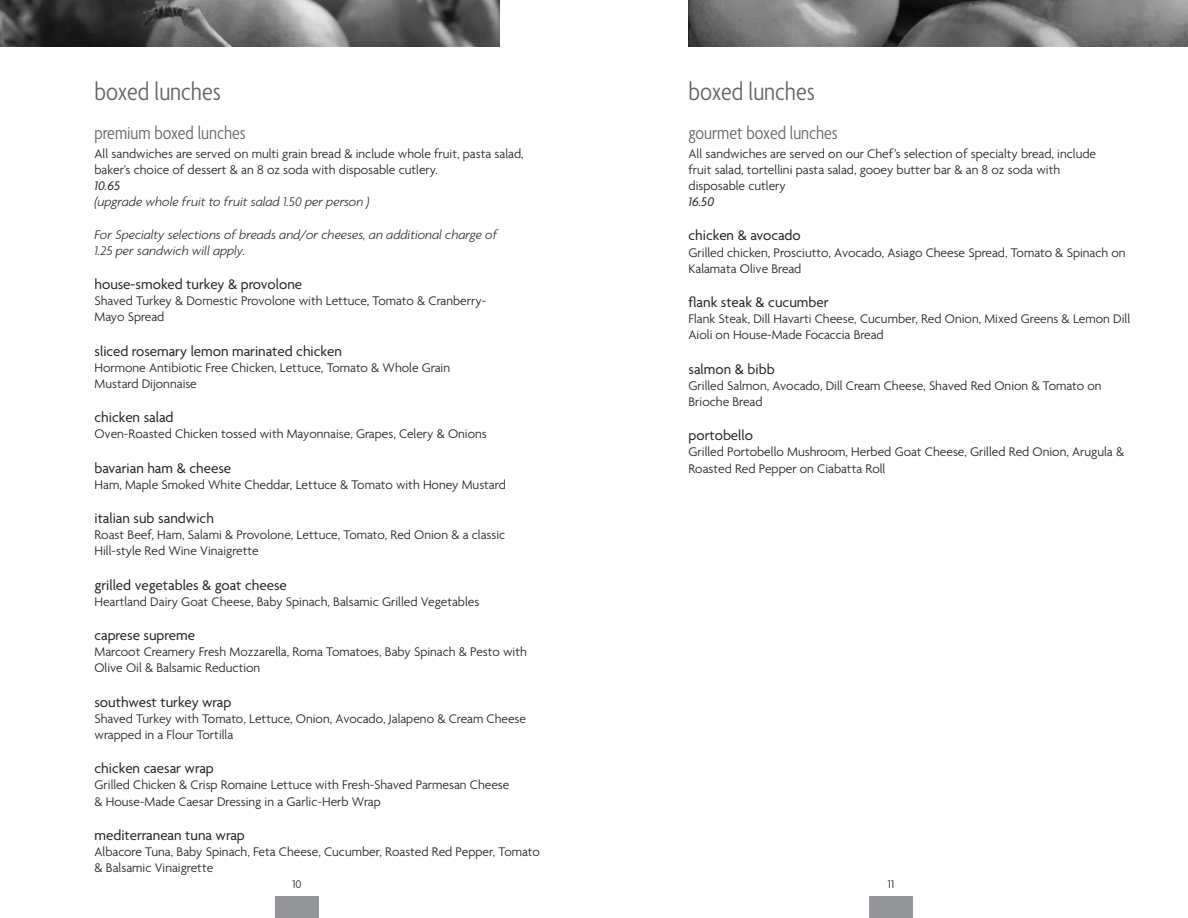
<style>
.page{position:relative;width:1188px;height:918px;background:#fff}
.page>*{position:absolute;margin:0;border:0;box-sizing:border-box;transform-origin:0 0}
.HEADS_1{font:300 condensed 27px "Agenda";color:#636366}
.HEADS_2{font:300 condensed 19.5px "Agenda";color:#636366}
.HEADS_3{font:15px "Agenda";color:#231f20}
.TEXT{font:300 13.5px/16.2px "Agenda";color:#231f20}
.ITALIC{font:italic 300 13.5px "Agenda";color:#231f20}
.PRICE{font:italic 13.5px "Agenda";color:#231f20}
.t1{font:300 12px "Agenda";color:#231f20}
</style>
<div class="page">
<div style="left:275px;top:896px;width:44px;height:22px;background:#939598"></div>
<div style="left:869px;top:896px;width:44px;height:22px;background:#939598"></div>
<img style="left:688px;top:0;width:500px;height:46px">
<img style="left:0;top:0;width:500px;height:46px">
<p class="HEADS_1" style="left:94px;top:77px;width:128px">boxed lunches</p>
<p class="HEADS_2" style="left:94px;top:122px;width:153px">premium boxed lunches</p>
<p class="TEXT" style="left:94px;top:146px;width:431px">All sandwiches are served on multi grain bread &amp; include whole fruit, pasta salad, baker’s choice of dessert &amp; an 8 oz soda with disposable cutlery.</p>
<p class="PRICE" style="left:94px;top:178px;width:27px">10.65</p>
<p class="ITALIC" style="left:94px;top:194px;width:277px">(upgrade whole fruit to fruit salad 1.50 per person )</p>
<p class="ITALIC" style="left:94px;top:226px;width:404px">For Specialty selections of breads and/or cheeses, an additional charge of</p>
<p class="ITALIC" style="left:94px;top:242px;width:152px">1.25 per sandwich will apply.</p>
<p class="HEADS_3" style="left:94px;top:276px;width:209px">house-smoked turkey &amp; provolone</p>
<p class="TEXT" style="left:94px;top:294px;width:393px">Shaved Turkey &amp; Domestic Provolone with Lettuce, Tomato &amp; Cranberry-</p>
<p class="TEXT" style="left:94px;top:310px;width:71px">Mayo Spread</p>
<p class="HEADS_3" style="left:94px;top:343px;width:249px">sliced rosemary lemon marinated chicken</p>
<p class="TEXT" style="left:94px;top:360px;width:357px">Hormone Antibiotic Free Chicken, Lettuce, Tomato &amp; Whole Grain</p>
<p class="TEXT" style="left:94px;top:376px;width:104px">Mustard Dijonnaise</p>
<p class="HEADS_3" style="left:94px;top:409px;width:81px">chicken salad</p>
<p class="TEXT" style="left:94px;top:427px;width:394px">Oven-Roasted Chicken tossed with Mayonnaise, Grapes, Celery &amp; Onions</p>
<p class="HEADS_3" style="left:94px;top:460px;width:138px">bavarian ham &amp; cheese</p>
<p class="TEXT" style="left:94px;top:477px;width:413px">Ham, Maple Smoked White Cheddar, Lettuce &amp; Tomato with Honey Mustard</p>
<p class="HEADS_3" style="left:94px;top:510px;width:121px">italian sub sandwich</p>
<p class="TEXT" style="left:94px;top:528px;width:412px">Roast Beef, Ham, Salami &amp; Provolone, Lettuce, Tomato, Red Onion &amp; a classic</p>
<p class="TEXT" style="left:94px;top:544px;width:166px">Hill-style Red Wine Vinaigrette</p>
<p class="HEADS_3" style="left:94px;top:577px;width:194px">grilled vegetables &amp; goat cheese</p>
<p class="TEXT" style="left:94px;top:594px;width:386px">Heartland Dairy Goat Cheese, Baby Spinach, Balsamic Grilled Vegetables</p>
<p class="HEADS_3" style="left:94px;top:627px;width:102px">caprese supreme</p>
<p class="TEXT" style="left:94px;top:645px;width:434px">Marcoot Creamery Fresh Mozzarella, Roma Tomatoes, Baby Spinach &amp; Pesto with<br>Olive Oil &amp; Balsamic Reduction</p>
<p class="HEADS_3" style="left:94px;top:694px;width:138px">southwest turkey wrap</p>
<p class="TEXT" style="left:94px;top:711px;width:433px">Shaved Turkey with Tomato, Lettuce, Onion, Avocado, Jalapeno &amp; Cream Cheese wrapped in a Flour Tortilla</p>
<p class="HEADS_3" style="left:94px;top:760px;width:121px">chicken caesar wrap</p>
<p class="TEXT" style="left:94px;top:778px;width:416px">Grilled Chicken &amp; Crisp Romaine Lettuce with Fresh-Shaved Parmesan Cheese</p>
<p class="TEXT" style="left:94px;top:794px;width:288px">&amp; House-Made Caesar Dressing in a Garlic-Herb Wrap</p>
<p class="HEADS_3" style="left:94px;top:827px;width:152px">mediterranean tuna wrap</p>
<p class="TEXT" style="left:94px;top:844px;width:447px">Albacore Tuna, Baby Spinach, Feta Cheese, Cucumber, Roasted Red Pepper, Tomato &amp; Balsamic Vinaigrette</p>
<p class="HEADS_1" style="left:688px;top:77px;width:128px">boxed lunches</p>
<p class="HEADS_2" style="left:688px;top:122px;width:151px">gourmet boxed lunches</p>
<p class="TEXT" style="left:688px;top:146px;width:409px">All sandwiches are served on our Chef’s selection of specialty bread, include</p>
<p class="TEXT" style="left:688px;top:162px;width:373px">fruit salad, tortellini pasta salad, gooey butter bar &amp; an 8 oz soda with</p>
<p class="TEXT" style="left:688px;top:178px;width:99px">disposable cutlery</p>
<p class="PRICE" style="left:688px;top:194px;width:27px">16.50</p>
<p class="HEADS_3" style="left:688px;top:227px;width:114px">chicken &amp; avocado</p>
<p class="TEXT" style="left:688px;top:245px;width:439px">Grilled chicken, Prosciutto, Avocado, Asiago Cheese Spread, Tomato &amp; Spinach on<br>Kalamata Olive Bread</p>
<p class="HEADS_3" style="left:688px;top:294px;width:142px">flank steak &amp; cucumber</p>
<p class="TEXT" style="left:688px;top:312px;width:443px">Flank Steak, Dill Havarti Cheese, Cucumber, Red Onion, Mixed Greens &amp; Lemon Dill<br>Aioli on House-Made Focaccia Bread</p>
<p class="HEADS_3" style="left:688px;top:361px;width:88px">salmon &amp; bibb</p>
<p class="TEXT" style="left:688px;top:378px;width:415px">Grilled Salmon, Avocado, Dill Cream Cheese, Shaved Red Onion &amp; Tomato on<br>Brioche Bread</p>
<p class="HEADS_3" style="left:688px;top:427px;width:66px">portobello</p>
<p class="TEXT" style="left:688px;top:445px;width:437px">Grilled Portobello Mushroom, Herbed Goat Cheese, Grilled Red Onion, Arugula &amp;<br>Roasted Red Pepper on Ciabatta Roll</p>
<p class="t1" style="left:292px;top:878px;width:11px">10</p>
<p class="t1" style="left:888px;top:878px;width:8px">11</p>
</div>
